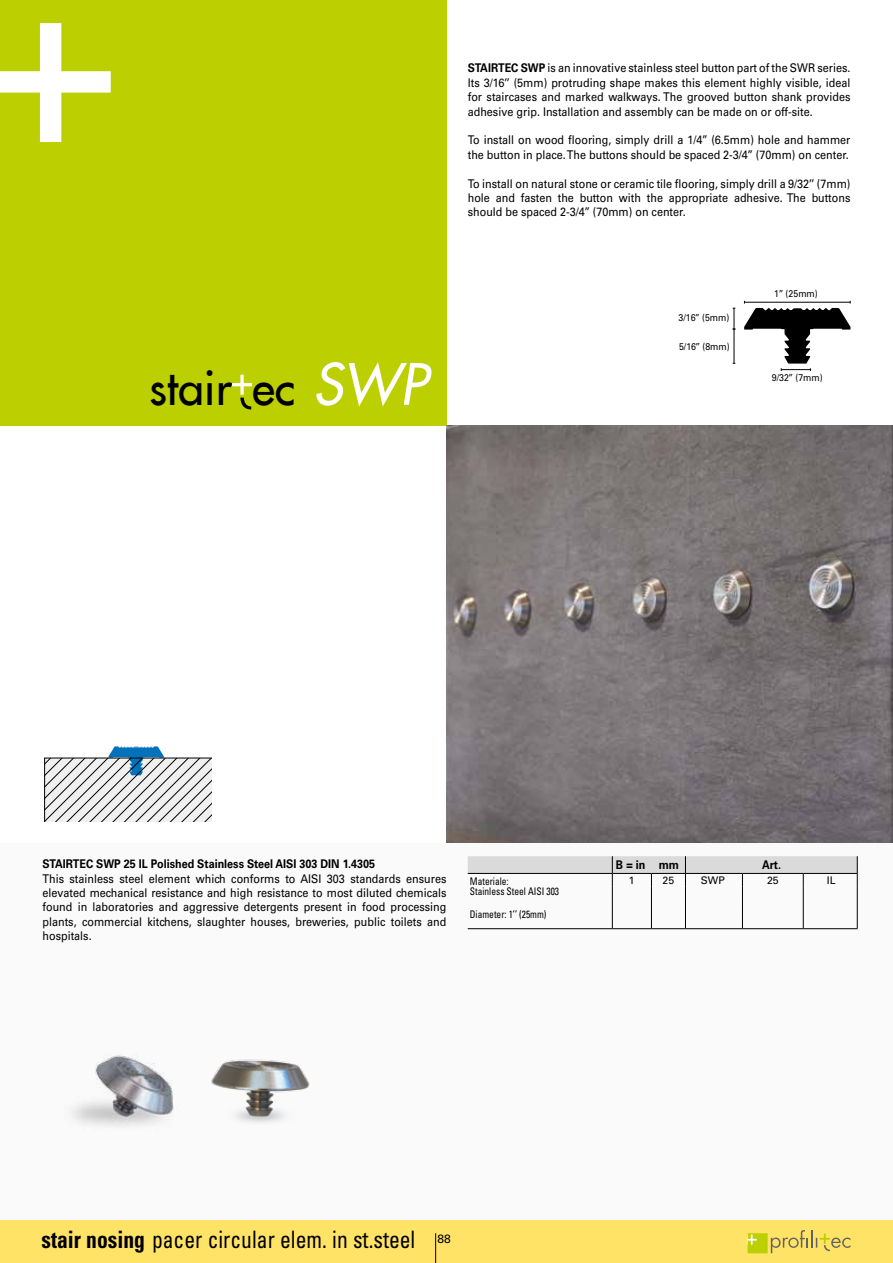
<style>
.page{position:relative;width:893px;height:1263px;background:#fff}
.page>*{position:absolute;margin:0;border:0;box-sizing:border-box;transform-origin:0 0}
.t1{font:46.5px "Futura LT";color:#000}
.t2{font:condensed 24px "Univers LT Std";color:#000;scale:.9 1}
.t3{font:12px/14.4px "Univers LT Std";color:#000;text-align:justify;scale:.9 1}
.t4{font:700 12px "Univers LT Std";color:#000;scale:.9 1}
.t5{font:12px "Univers LT Std";color:#000}
.t6{font:condensed 10.5px/10.5px "Univers LT Std";color:#000;scale:.9 1}
.t7{font:10.5px "Univers LT Std";color:#000}
.t8{font:9.75px "Univers LT Std";color:#000;scale:.9 1}
.s1{font-style:italic;font-size:55.5px;color:#fff}
.s2{font-weight:700}
</style>
<div class="page">
<div style="left:0;top:843px;width:893px;height:396px;background:#fafafa"></div>
<div style="left:0;top:0;width:446px;height:426px;background:#bccf00"></div>
<hr style="left:892px;top:0;width:1px;height:426px;background:#bccf00">
<svg style="left:0;top:23px;width:111px;height:119px"></svg>
<svg style="left:892px;top:23px;width:1px;height:119px"></svg>
<div style="left:0;top:1220px;width:893px;height:43px;background:#ffe366"></div>
<svg style="left:748px;top:1230px;width:102px;height:23px"></svg>
<hr style="left:435px;top:1233px;width:1px;height:30px;background:#000">
<svg style="left:232px;top:375px;width:20px;height:34px"></svg>
<svg style="left:44px;top:746px;width:168px;height:75px"></svg>
<img style="left:72px;top:1055px;width:102px;height:71px">
<img style="left:211px;top:1059px;width:99px;height:63px">
<svg style="left:744px;top:301px;width:107px;height:70px"></svg>
<hr style="left:734px;top:329px;width:1px;height:34px;background:#000">
<svg style="left:733px;top:308px;width:2px;height:22px"></svg>
<img style="left:446px;top:426px;width:447px;height:417px">
<hr style="left:468px;top:928px;width:144px;height:1px;background:#000">
<svg style="left:468px;top:856px;width:390px;height:72px"></svg>
<hr style="left:612px;top:928px;width:39px;height:1px;background:#000">
<hr style="left:651px;top:928px;width:34px;height:1px;background:#000">
<hr style="left:685px;top:928px;width:57px;height:1px;background:#000">
<hr style="left:742px;top:928px;width:61px;height:1px;background:#000">
<hr style="left:803px;top:928px;width:54px;height:1px;background:#000">
<h1 class="t1" style="left:149px;top:357px;width:280px">stair ec <span class="s1">SWP</span></h1>
<p class="t3" style="left:468px;top:61px;width:427px"><span class="s2">STAIRTEC SWP</span> is an innovative stainless steel button part of the SWR series.<br>Its 3/16’’ (5mm) protruding shape makes this element highly visible, ideal for staircases and marked walkways. The grooved button shank provides adhesive grip. Installation and assembly can be made on or off-site.</p>
<p class="t3" style="left:468px;top:133px;width:427px">To install on wood flooring, simply drill a 1/4’’ (6.5mm) hole and hammer the button in place. The buttons should be spaced 2-3/4’’ (70mm) on center.</p>
<p class="t3" style="left:468px;top:176px;width:427px">To install on natural stone or ceramic tile flooring, simply drill a 9/32’’ (7mm) hole and fasten the button with the appropriate adhesive. The buttons should be spaced 2-3/4’’ (70mm) on center.</p>
<p class="t8" style="left:679px;top:312px;width:58px">3/16’’ (5mm)</p>
<p class="t8" style="left:679px;top:341px;width:58px">5/16’’ (8mm)</p>
<p class="t8" style="left:774px;top:288px;width:50px">1’’ (25mm)</p>
<p class="t8" style="left:772px;top:372px;width:58px">9/32’’ (7mm)</p>
<p class="t4" style="left:43px;top:857px;width:371px">STAIRTEC SWP 25 IL Polished Stainless Steel AISI 303 DIN 1.4305</p>
<p class="t3" style="left:43px;top:871px;width:450px">This stainless steel element which conforms to AISI 303 standards ensures elevated mechanical resistance and high resistance to most diluted chemicals found in laboratories and aggressive detergents present in food processing plants, commercial kitchens, slaughter houses, breweries, public toilets and hospitals.</p>
<p class="t4" style="left:616px;top:858px;width:72px">B = in mm</p>
<p class="t4" style="left:762px;top:858px;width:23px">Art.</p>
<p class="t6" style="left:470px;top:876px;width:101px">Materiale:<br>Stainless Steel AISI 303</p>
<p class="t7" style="left:629px;top:874px;width:7px">1</p>
<p class="t7" style="left:663px;top:874px;width:13px">25</p>
<p class="t7" style="left:701px;top:874px;width:25px">SWP</p>
<p class="t7" style="left:767px;top:874px;width:13px">25</p>
<p class="t7" style="left:827px;top:874px;width:10px">IL</p>
<p class="t6" style="left:470px;top:908px;width:87px">Diameter: 1’’ (25mm)</p>
<h2 class="t2" style="left:41px;top:1224px;width:417px"><span class="s2">stair nosing</span> pacer circular elem. in st.steel</h2>
<p class="t5" style="left:438px;top:1232px;width:15px">88</p>
</div>
